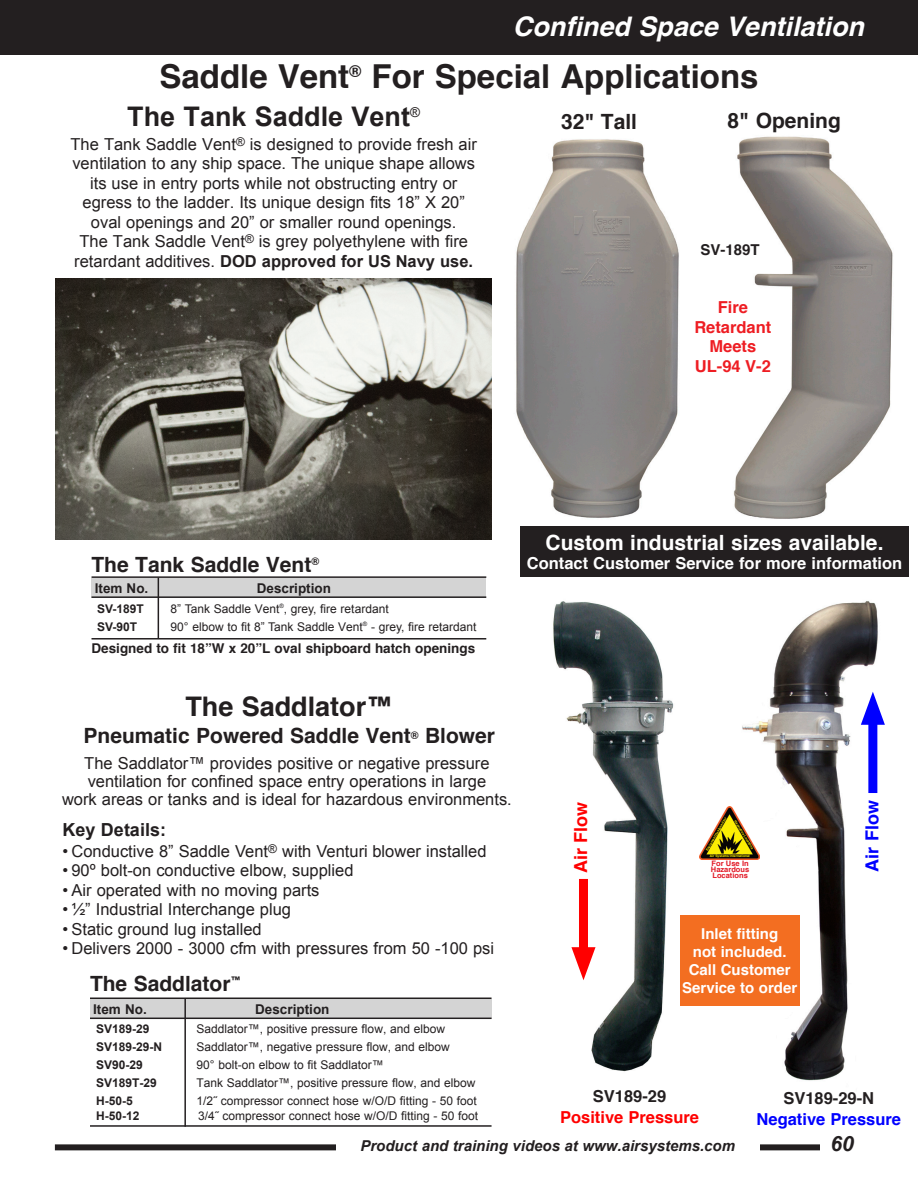
<style>
.page{position:relative;width:918px;height:1188px;background:#fff}
.page>*{position:absolute;margin:0;border:0;box-sizing:border-box;transform-origin:0 0}
.t1{font:700 33px "Helvetica";color:#231f20}
.t2{font:italic 700 27px "Helvetica";color:#fff}
.t3{font:700 27px "Arial";color:#231f20}
.t4{font:700 27px "Helvetica";color:#231f20}
.t5{font:700 21px "Helvetica";color:#231f20}
.t6{font:700 21px "Helvetica";color:#fff}
.t7{font:italic 700 21px "Arial";color:#231f20}
.t8{font:700 18px "Arial";color:#231f20}
.t9{font:700 18px "Helvetica";color:#f00}
.t10{font:700 18px "Helvetica";color:#00f}
.t11{font:16.5px/19.5px "Arial";color:#231f20}
.t12{font:700 16.5px "Arial";color:#231f20}
.t13{font:700 16.5px "Helvetica";color:#fff}
.t14{font:700 16.5px "Helvetica";color:#ee1d23}
.t15{font:700 16.5px "Helvetica";color:#231f20}
.t16{font:700 16.5px "Helvetica";color:#f00}
.t17{font:700 16.5px "Helvetica";color:#00f}
.t18{font:700 15px/18px "Helvetica";color:#fff;text-align:center}
.t19{font:italic 700 15px "Arial";color:#231f20}
.t20{font:700 15px "Helvetica";color:#231f20}
.t21{font:700 13.5px "Helvetica";color:#231f20}
.t22{font:700 13.5px "Arial";color:#231f20}
.t23{font:12px "Arial";color:#231f20}
.t24{font:700 12px "Arial";color:#231f20}
.t25{font:700 7.5px/6px "Helvetica";color:#e21926;text-align:justify}
.t26{font:700 3.3px "Helvetica";color:#fff101}
.s1{font-weight:400}
.s2{font-family:"Helvetica"}
</style>
<div class="page">
<img style="left:553px;top:601px;width:121px;height:471px">
<img style="left:731px;top:601px;width:147px;height:480px">
<div style="left:55px;top:1144px;width:805px;height:6px;background:#231f20"></div>
<div style="left:336px;top:1134px;width:424px;height:24px;background:#fff"></div>
<hr style="left:0;top:0;width:1px;height:54px;background:#231f20">
<div style="left:1px;top:0;width:917px;height:54px;background:#231f20"></div>
<div style="left:821px;top:1134px;width:43px;height:23px;background:#fff"></div>
<div style="left:92px;top:578px;width:394px;height:19px;background:#d4d4d4"></div>
<div style="left:699px;top:801px;width:64px;height:65px;background:#fff"></div>
<img style="left:700px;top:807px;width:60px;height:53px">
<hr style="left:92px;top:576px;width:394px;height:2px;background:#231f20">
<hr style="left:92px;top:596px;width:394px;height:2px;background:#231f20">
<hr style="left:158px;top:578px;width:1px;height:60px;background:#231f20">
<hr style="left:92px;top:638px;width:394px;height:2px;background:#231f20">
<div style="left:90px;top:999px;width:402px;height:19px;background:#d4d4d4"></div>
<hr style="left:90px;top:998px;width:402px;height:1px;background:#231f20">
<hr style="left:90px;top:1018px;width:402px;height:1px;background:#231f20">
<hr style="left:184px;top:999px;width:2px;height:128px;background:#231f20">
<hr style="left:90px;top:1125px;width:402px;height:2px;background:#231f20">
<img style="left:55px;top:278px;width:436px;height:262px">
<div style="left:579px;top:879px;width:9px;height:82px;background:#f00"></div>
<svg style="left:571px;top:947px;width:25px;height:33px"></svg>
<img style="left:516px;top:139px;width:163px;height:379px">
<img style="left:727px;top:136px;width:173px;height:391px">
<div style="left:520px;top:527px;width:389px;height:50px;background:#231f20"></div>
<div style="left:868px;top:711px;width:9px;height:82px;background:#00f"></div>
<svg style="left:861px;top:692px;width:24px;height:33px"></svg>
<div style="left:680px;top:915px;width:120px;height:90px;background:#f36e21"></div>
<p class="t2" style="left:513px;top:4px;width:353px">Confined Space Ventilation</p>
<p class="t1" style="left:160px;top:50px;width:600px">Saddle Vent<sup>®</sup> For Special Applications</p>
<p class="t3" style="left:127px;top:99px;width:294px">The Tank Saddle Vent<sup>®</sup></p>
<p class="t11" style="left:71px;top:134px;width:408px">The Tank Saddle Vent<sup>®</sup> is designed to provide fresh air ventilation to any ship space. The unique shape allows</p>
<p class="t11" style="left:90px;top:173px;width:369px">its use in entry ports while not obstructing entry or</p>
<p class="t11" style="left:83px;top:193px;width:384px">egress to the ladder. Its unique design fits 18” X 20”</p>
<p class="t11" style="left:91px;top:212px;width:367px">oval openings and 20” or smaller round openings.</p>
<p class="t11" style="left:79px;top:232px;width:390px">The Tank Saddle Vent<sup>®</sup> is grey polyethylene with fire</p>
<p class="t12" style="left:74px;top:250px;width:400px"><span class="s1">retardant additives.</span> DOD approved for US Navy use.</p>
<p class="t5" style="left:561px;top:105px;width:77px">32" Tall</p>
<p class="t5" style="left:728px;top:103px;width:115px">8" Opening</p>
<p class="t20" style="left:700px;top:237px;width:61px">SV-189T</p>
<p class="t14" style="left:718px;top:294px;width:32px">Fire</p>
<p class="t14" style="left:694px;top:313px;width:79px">Retardant</p>
<p class="t14" style="left:710px;top:333px;width:48px">Meets</p>
<p class="t14" style="left:695px;top:352px;width:78px">UL-94 V-2</p>
<p class="t5" style="left:92px;top:548px;width:229px">The Tank Saddle Vent<sup>®</sup></p>
<p class="t24" style="left:97px;top:601px;width:48px">SV-189T</p>
<p class="t23" style="left:171px;top:601px;width:220px">8” Tank Saddle Vent<sup>®</sup>, grey, fire retardant</p>
<p class="t24" style="left:97px;top:619px;width:42px">SV-90T</p>
<p class="t23" style="left:171px;top:619px;width:307px">90° elbow to fit 8” Tank Saddle Vent<sup>®</sup> - grey, fire retardant</p>
<p class="t21" style="left:92px;top:637px;width:385px">Designed to fit 18”W x 20”L oval shipboard hatch openings</p>
<p class="t22" style="left:95px;top:579px;width:55px">Item No.</p>
<p class="t22" style="left:257px;top:579px;width:76px">Description</p>
<p class="t4" style="left:185px;top:685px;width:209px">The Saddlator™</p>
<p class="t5" style="left:84px;top:719px;width:413px">Pneumatic Powered Saddle Vent<sup>®</sup> Blower</p>
<p class="t11" style="left:84px;top:754px;width:407px">The Saddlator™ provides positive or negative pressure</p>
<p class="t11" style="left:88px;top:772px;width:400px">ventilation for confined space entry operations in large</p>
<p class="t11" style="left:62px;top:790px;width:451px">work areas or tanks and is ideal for hazardous environments<span class="s2">.</span></p>
<p class="t8" style="left:62px;top:818px;width:105px">Key Details:</p>
<p class="t11" style="left:62px;top:841px;width:426px">• Conductive 8” Saddle Vent<sup>®</sup> with Venturi blower installed</p>
<p class="t11" style="left:62px;top:861px;width:293px">• 90º bolt-on conductive elbow, supplied</p>
<p class="t11" style="left:62px;top:880px;width:259px">• Air operated with no moving parts</p>
<p class="t11" style="left:62px;top:900px;width:230px">• ½” Industrial Interchange plug</p>
<p class="t11" style="left:62px;top:919px;width:201px">• Static ground lug installed</p>
<p class="t11" style="left:62px;top:939px;width:433px">• Delivers 2000 - 3000 cfm with pressures from 50 -100 psi</p>
<p class="t5" style="left:90px;top:966px;width:153px">The Saddlator<sup>™</sup></p>
<p class="t22" style="left:93px;top:1000px;width:55px">Item No.</p>
<p class="t22" style="left:255px;top:1000px;width:76px">Description</p>
<p class="t24" style="left:96px;top:1021px;width:55px">SV189-29</p>
<p class="t23" style="left:197px;top:1021px;width:250px">Saddlator™, positive pressure flow, and elbow</p>
<p class="t24" style="left:96px;top:1039px;width:68px">SV189-29-N</p>
<p class="t23" style="left:197px;top:1039px;width:255px">Saddlator™, negative pressure flow, and elbow</p>
<p class="t24" style="left:96px;top:1057px;width:48px">SV90-29</p>
<p class="t23" style="left:197px;top:1057px;width:189px">90° bolt-on elbow to fit Saddlator™</p>
<p class="t24" style="left:96px;top:1075px;width:62px">SV189T-29</p>
<p class="t23" style="left:197px;top:1075px;width:280px">Tank Saddlator™, positive pressure flow, and elbow</p>
<p class="t24" style="left:96px;top:1093px;width:38px">H-50-5</p>
<p class="t23" style="left:197px;top:1093px;width:282px">1/2˝ compressor connect hose w/O/D fitting - 50 foot</p>
<p class="t24" style="left:96px;top:1108px;width:45px">H-50-12</p>
<p class="t23" style="left:198px;top:1108px;width:282px">3/4˝ compressor connect hose w/O/D fitting - 50 foot</p>
<p class="t6" style="left:546px;top:525px;width:339px">Custom industrial sizes available.</p>
<p class="t13" style="left:527px;top:550px;width:377px">Contact Customer Service for more information</p>
<p class="t9" style="left:566px;top:873px;width:73px;rotate:-90deg">Air Flow</p>
<p class="t26" style="left:704px;top:849px;width:40px;rotate:-60deg">E quipment D esigned for</p>
<p class="t26" style="left:737px;top:819px;width:35px;rotate:58deg">H azardous Locations</p>
<p class="t26" style="left:710px;top:854px;width:41px">Air Systems International</p>
<p class="t25" style="left:711px;top:861px;width:40px">For Use In Hazardous Locations</p>
<p class="t18" style="left:682px;top:925px;width:117px">Inlet fitting<br>not included.<br>Call Customer<br>Service to order</p>
<p class="t10" style="left:858px;top:872px;width:73px;rotate:-90deg">Air Flow</p>
<p class="t15" style="left:593px;top:1083px;width:75px">SV189-29</p>
<p class="t16" style="left:560px;top:1104px;width:140px">Positive Pressure</p>
<p class="t15" style="left:783px;top:1085px;width:92px">SV189-29-N</p>
<p class="t17" style="left:757px;top:1106px;width:146px">Negative Pressure</p>
<p class="t19" style="left:360px;top:1136px;width:376px">Product and training videos at www.airsystems.com</p>
<p class="t7" style="left:831px;top:1130px;width:25px">60</p>
</div>
